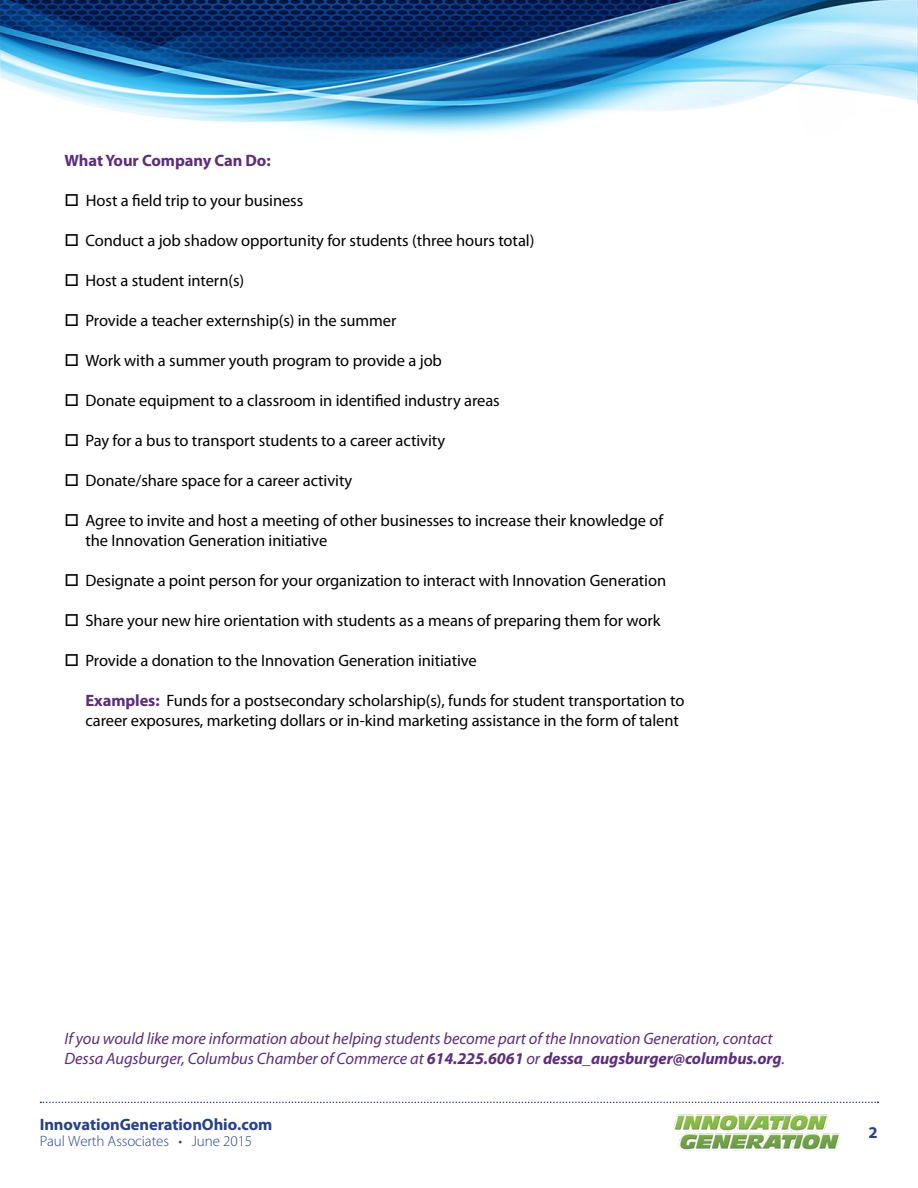
<style>
.page{position:relative;width:918px;height:1188px;background:#fff}
.page>*{position:absolute;margin:0;border:0;box-sizing:border-box;transform-origin:0 0}
.t1{font:16.5px/19.8px "Myriad Pro";letter-spacing:-.005em;color:#000}
.t2{font:italic 16.5px/19.8px "Myriad Pro";letter-spacing:-.005em;color:#5c2c82}
.t3{font:700 16.5px "Myriad Pro";letter-spacing:-.005em;color:#25408f}
.t4{font:700 16.5px "Myriad Pro";letter-spacing:-.005em;color:#5c2c82}
.t5{font:300 15px "Myriad Pro";letter-spacing:-.005em;color:#25408f}
.s1{font-weight:700;color:#5c2c82}
.s2{font-weight:700}
</style>
<div class="page">
<img style="left:0;top:0;width:918px;height:134px">
<img style="left:670px;top:1101px;width:174px;height:50px">
<svg style="left:40px;top:1102px;width:839px;height:1px"></svg>
<p class="t4" style="left:64px;top:149px;width:208px">What Your Company Can Do:</p>
<p class="t1" style="left:64px;top:190px;width:240px">□ Host a field trip to your business</p>
<p class="t1" style="left:64px;top:230px;width:471px">□ Conduct a job shadow opportunity for students (three hours total)</p>
<p class="t1" style="left:64px;top:270px;width:181px">□ Host a student intern(s)</p>
<p class="t1" style="left:64px;top:310px;width:334px">□ Provide a teacher externship(s) in the summer</p>
<p class="t1" style="left:64px;top:350px;width:379px">□ Work with a summer youth program to provide a job</p>
<p class="t1" style="left:64px;top:390px;width:437px">□ Donate equipment to a classroom in identified industry areas</p>
<p class="t1" style="left:64px;top:430px;width:382px">□ Pay for a bus to transport students to a career activity</p>
<p class="t1" style="left:64px;top:470px;width:289px">□ Donate/share space for a career activity</p>
<p class="t1" style="left:86px;top:510px;width:579px;text-indent:-21px">□ Agree to invite and host a meeting of other businesses to increase their knowledge of the Innovation Generation initiative</p>
<p class="t1" style="left:64px;top:570px;width:603px">□ Designate a point person for your organization to interact with Innovation Generation</p>
<p class="t1" style="left:64px;top:610px;width:598px">□ Share your new hire orientation with students as a means of preparing them for work</p>
<p class="t1" style="left:64px;top:650px;width:414px">□ Provide a donation to the Innovation Generation initiative</p>
<p class="t1" style="left:86px;top:690px;width:601px"><span class="s1">Examples:</span> Funds for a postsecondary scholarship(s), funds for student transportation to career exposures, marketing dollars or in-kind marketing assistance in the form of talent</p>
<p class="t2" style="left:64px;top:1028px;width:722px">If you would like more information about helping students become part of the Innovation Generation, contact<br>Dessa Augsburger, Columbus Chamber of Commerce at <span class="s2">614.225.6061</span> or <span class="s2">dessa_augsburger@columbus.org</span>.</p>
<p class="t3" style="left:40px;top:1114px;width:234px">InnovationGenerationOhio.com</p>
<p class="t5" style="left:40px;top:1132px;width:214px">Paul Werth Associates • June 2015</p>
<p class="t3" style="left:868px;top:1122px;width:11px">2</p>
</div>
